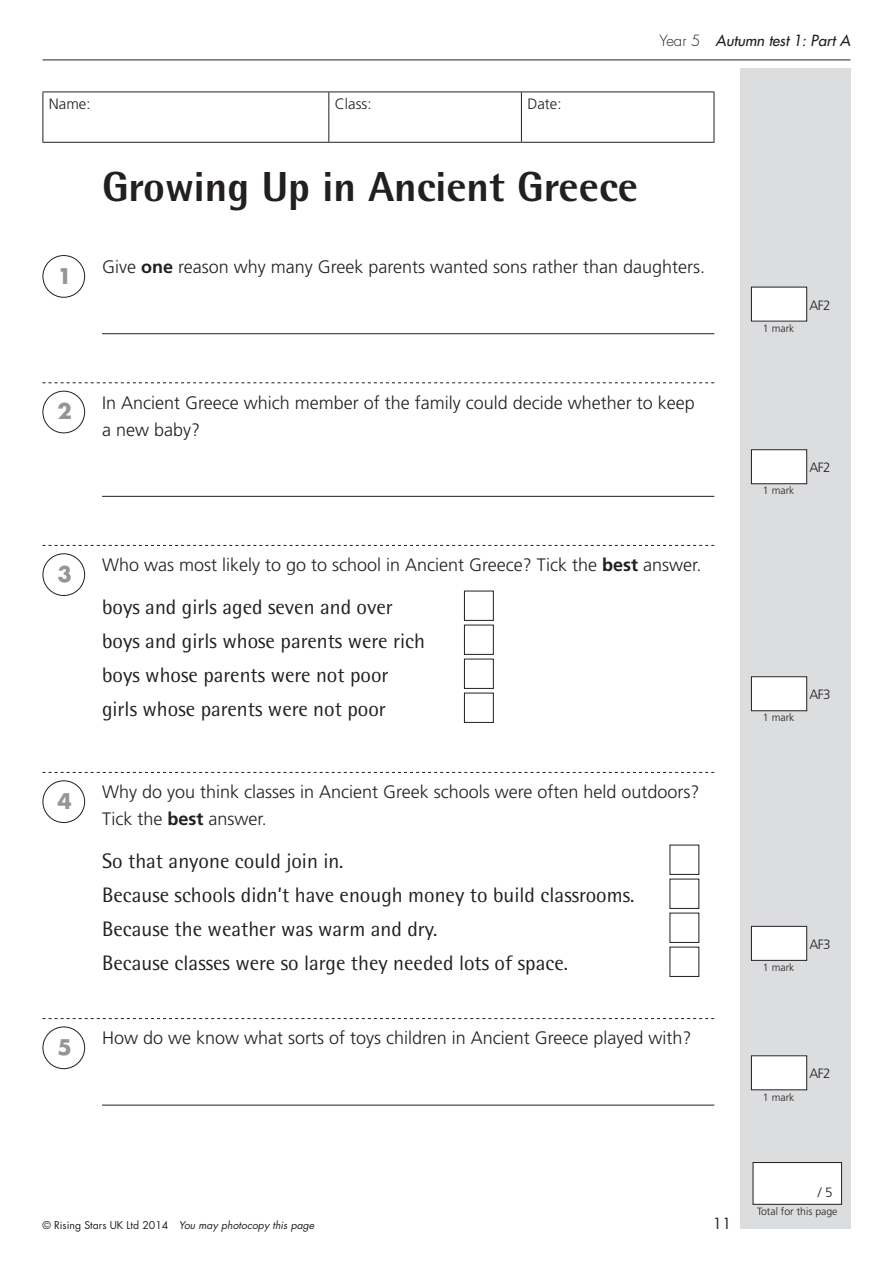
<style>
.page{position:relative;width:893px;height:1263px;background:#fff}
.page>*{position:absolute;margin:0;border:0;box-sizing:border-box;transform-origin:0 0}
.t1{font:800 42px "Rotis Semi Sans";color:#231f20}
.t2{font:21px/34px "Rotis Semi Sans";color:#231f20}
.t3{font:700 21px "Futura";color:#939598}
.t4{font:300 18px/27px "Frutiger LT Std";color:#231f20}
.t5{font:italic 15px "Futura";color:#231f20}
.t6{font:300 15px "Frutiger LT Std";color:#231f20}
.t7{font:15px "Futura";color:#231f20}
.t8{font:300 13.5px "Frutiger LT Std";letter-spacing:-.045em;color:#231f20}
.t9{font:italic 10.5px "Futura";color:#231f20}
.t10{font:300 10.5px "Frutiger LT Std";color:#231f20}
.s1{font-weight:300;font-style:normal}
.s2{font-weight:700}
.s3{font-style:normal}
</style>
<div class="page">
<div style="left:740px;top:68px;width:110px;height:1161px;background:#dcdddf"></div>
<hr style="left:43px;top:60px;width:807px;height:1px;background:#231f20">
<div style="left:753px;top:1162px;width:89px;height:42px;background:#fff"></div>
<div style="left:753px;top:1162px;width:89px;height:43px;border:1px solid #231f20"></div>
<hr style="left:43px;top:92px;width:286px;height:1px;background:#231f20">
<hr style="left:43px;top:92px;width:1px;height:50px;background:#231f20">
<hr style="left:329px;top:92px;width:192px;height:1px;background:#231f20">
<hr style="left:328px;top:92px;width:1px;height:50px;background:#231f20">
<hr style="left:521px;top:92px;width:193px;height:1px;background:#231f20">
<hr style="left:521px;top:92px;width:1px;height:50px;background:#231f20">
<hr style="left:714px;top:92px;width:1px;height:50px;background:#231f20">
<hr style="left:43px;top:142px;width:286px;height:1px;background:#231f20">
<hr style="left:329px;top:142px;width:192px;height:1px;background:#231f20">
<hr style="left:521px;top:142px;width:193px;height:1px;background:#231f20">
<div style="left:43px;top:255px;width:42px;height:43px;border:1px solid #231f20;border-radius:50%"></div>
<hr style="left:102px;top:333px;width:612px;height:1px;background:#231f20">
<div style="left:751px;top:287px;width:56px;height:34px;background:#fff"></div>
<div style="left:751px;top:287px;width:56px;height:34px;border:1px solid #231f20"></div>
<svg style="left:43px;top:382px;width:671px;height:1px"></svg>
<div style="left:43px;top:391px;width:42px;height:42px;border:1px solid #231f20;border-radius:50%"></div>
<hr style="left:102px;top:496px;width:612px;height:1px;background:#231f20">
<div style="left:751px;top:450px;width:56px;height:34px;background:#fff"></div>
<div style="left:751px;top:449px;width:56px;height:35px;border:1px solid #231f20"></div>
<svg style="left:43px;top:1018px;width:671px;height:1px"></svg>
<div style="left:43px;top:1026px;width:42px;height:43px;border:1px solid #231f20;border-radius:50%"></div>
<hr style="left:102px;top:1105px;width:612px;height:1px;background:#231f20">
<div style="left:751px;top:1056px;width:56px;height:34px;background:#fff"></div>
<div style="left:751px;top:1055px;width:56px;height:35px;border:1px solid #231f20"></div>
<svg style="left:43px;top:545px;width:671px;height:1px"></svg>
<div style="left:43px;top:553px;width:42px;height:43px;border:1px solid #231f20;border-radius:50%"></div>
<div style="left:464px;top:591px;width:30px;height:30px;border:1px solid #231f20"></div>
<div style="left:464px;top:625px;width:30px;height:30px;border:1px solid #231f20"></div>
<div style="left:464px;top:659px;width:30px;height:30px;border:1px solid #231f20"></div>
<div style="left:464px;top:693px;width:30px;height:30px;border:1px solid #231f20"></div>
<div style="left:751px;top:677px;width:56px;height:34px;background:#fff"></div>
<div style="left:751px;top:676px;width:56px;height:35px;border:1px solid #231f20"></div>
<svg style="left:43px;top:772px;width:671px;height:1px"></svg>
<div style="left:43px;top:780px;width:42px;height:43px;border:1px solid #231f20;border-radius:50%"></div>
<div style="left:751px;top:926px;width:56px;height:34px;background:#fff"></div>
<div style="left:751px;top:926px;width:56px;height:35px;border:1px solid #231f20"></div>
<p class="t6" style="left:49px;top:95px;width:43px">Name:</p>
<p class="t6" style="left:335px;top:95px;width:38px">Class:</p>
<p class="t6" style="left:527px;top:95px;width:36px">Date:</p>
<p class="t5" style="left:659px;top:31px;width:193px"><span class="s1">Year 5</span> Autumn test 1: Part A</p>
<h1 class="t1" style="left:102px;top:160px;width:537px">Growing Up in Ancient Greece</h1>
<p class="t3" style="left:57px;top:261px;width:16px">1</p>
<p class="t4" style="left:102px;top:254px;width:605px">Give <span class="s2">one</span> reason why many Greek parents wanted sons rather than daughters.</p>
<p class="t3" style="left:57px;top:397px;width:16px">2</p>
<p class="t4" style="left:102px;top:389px;width:594px">In Ancient Greece which member of the family could decide whether to keep a new baby?</p>
<p class="t3" style="left:57px;top:559px;width:16px">3</p>
<p class="t4" style="left:102px;top:552px;width:601px">Who was most likely to go to school in Ancient Greece? Tick the <span class="s2">best</span> answer.</p>
<p class="t2" style="left:102px;top:589px;width:324px">boys and girls aged seven and over boys and girls whose parents were rich boys whose parents were not poor girls whose parents were not poor</p>
<p class="t3" style="left:57px;top:786px;width:16px">4</p>
<p class="t4" style="left:102px;top:779px;width:599px">Why do you think classes in Ancient Greek schools were often held outdoors?<br>Tick the <span class="s2">best</span> answer.</p>
<p class="t2" style="left:102px;top:843px;width:534px">So that anyone could join in.<br>Because schools didn’t have enough money to build classrooms.<br>Because the weather was warm and dry.<br>Because classes were so large they needed lots of space.</p>
<p class="t3" style="left:57px;top:1032px;width:16px">5</p>
<p class="t4" style="left:102px;top:1025px;width:591px">How do we know what sorts of toys children in Ancient Greece played with?</p>
<p class="t10" style="left:763px;top:322px;width:33px">1 mark</p>
<p class="t8" style="left:809px;top:297px;width:23px">AF2</p>
<p class="t10" style="left:763px;top:485px;width:33px">1 mark</p>
<p class="t8" style="left:809px;top:460px;width:23px">AF2</p>
<p class="t10" style="left:763px;top:712px;width:33px">1 mark</p>
<p class="t8" style="left:809px;top:687px;width:23px">AF3</p>
<p class="t10" style="left:763px;top:961px;width:33px">1 mark</p>
<p class="t8" style="left:809px;top:936px;width:23px">AF3</p>
<p class="t10" style="left:763px;top:1091px;width:33px">1 mark</p>
<p class="t8" style="left:809px;top:1066px;width:23px">AF2</p>
<p class="t9" style="left:43px;top:1218px;width:273px"><span class="s3">© Rising Stars UK Ltd 2014</span> You may photocopy this page</p>
<p class="t7" style="left:713px;top:1213px;width:20px">11</p>
<p class="t8" style="left:818px;top:1184px;width:17px">/ 5</p>
<p class="t10" style="left:757px;top:1205px;width:82px">Total for this page</p>
</div>
